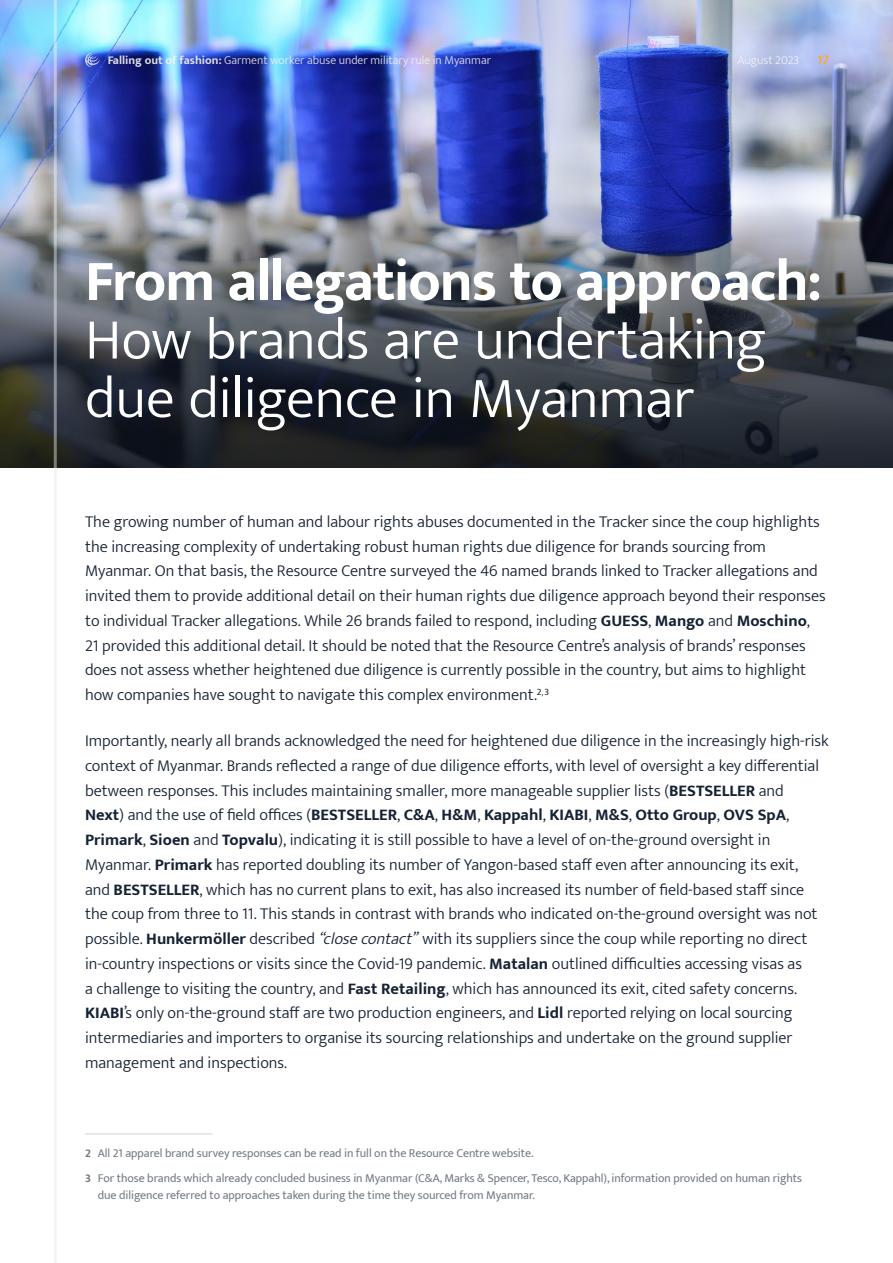
<style>
.page{position:relative;width:893px;height:1263px;background:#fff}
.page>*{position:absolute;margin:0;border:0;box-sizing:border-box;transform-origin:0 0}
.Large_title{font:300 58.5px/58.5px "Mukta";letter-spacing:-.005em;color:#fff}
.Body{font:300 16.5px/24.8px "Mukta";color:#152234}
.t1{font:700 13.5px "Mukta";color:#ffaa23}
.Endnotes{font:12px/16.8px "Mukta";letter-spacing:-.005em;color:#727a85}
.t2{font:300 12px "Mukta";color:#f3f4f5}
.s1{font-weight:700}
.s2{font-style:italic}
</style>
<div class="page">
<img style="left:0;top:0;width:893px;height:198px">
<svg style="left:0;top:198px;width:893px;height:270px;background:#4b515d"></svg>
<hr style="left:54px;top:0;width:3px;height:1263px;background:#e8e9eb">
<svg style="left:85px;top:53px;width:15px;height:14px"></svg>
<hr style="left:85px;top:1133px;width:128px;height:1px;background:#d0d3d6">
<p class="t2" style="left:107px;top:53px;width:385px"><span class="s1">Falling out of fashion:</span> Garment worker abuse under military rule in Myanmar</p>
<p class="t2" style="left:737px;top:53px;width:63px">August 2023</p>
<p class="t1" style="left:817px;top:51px;width:14px">17</p>
<p class="Large_title" style="left:85px;top:251px;width:738px"><span class="s1">From allegations to approach:<br></span>How brands are undertaking due diligence in Myanmar</p>
<p class="Body" style="left:85px;top:509px;width:742px">The growing number of human and labour rights abuses documented in the Tracker since the coup highlights the increasing complexity of undertaking robust human rights due diligence for brands sourcing from Myanmar. On that basis, the Resource Centre surveyed the 46 named brands linked to Tracker allegations and invited them to provide additional detail on their human rights due diligence approach beyond their responses to individual Tracker allegations. While 26 brands failed to respond, including <span class="s1">GUESS</span>, <span class="s1">Mango</span> and <span class="s1">Moschino</span>, 21 provided this additional detail. It should be noted that the Resource Centre’s analysis of brands’ responses does not assess whether heightened due diligence is currently possible in the country, but aims to highlight how companies have sought to navigate this complex environment.<sup>2</sup><sup>,</sup> <sup>3</sup></p>
<p class="Body" style="left:85px;top:728px;width:745px">Importantly, nearly all brands acknowledged the need for heightened due diligence in the increasingly high-risk context of Myanmar. Brands reflected a range of due diligence efforts, with level of oversight a key differential between responses. This includes maintaining smaller, more manageable supplier lists (<span class="s1">BESTSELLER</span> and<br><span class="s1">Next</span>) and the use of field offices (<span class="s1">BESTSELLER</span>, <span class="s1">C&amp;A</span>, <span class="s1">H&amp;M</span>, <span class="s1">Kappahl</span>, <span class="s1">KIABI</span>, <span class="s1">M&amp;S</span>, <span class="s1">Otto Group</span>, <span class="s1">OVS SpA</span>, <span class="s1">Primark</span>, <span class="s1">Sioen</span> and <span class="s1">Topvalu</span>), indicating it is still possible to have a level of on-the-ground oversight in Myanmar. <span class="s1">Primark</span> has reported doubling its number of Yangon-based staff even after announcing its exit,<br>and <span class="s1">BESTSELLER</span>, which has no current plans to exit, has also increased its number of field-based staff since the coup from three to 11. This stands in contrast with brands who indicated on-the-ground oversight was not possible. <span class="s1">Hunkermöller</span> described <span class="s2">“closecontact”</span>with its suppliers since the coup while reporting no direct in-country inspections or visits since the Covid-19 pandemic. <span class="s1">Matalan</span> outlined difficulties accessing visas as<br>a challenge to visiting the country, and <span class="s1">Fast Retailing</span>, which has announced its exit, cited safety concerns.<br><span class="s1">KIABI</span>’s only on-the-ground staff are two production engineers, and <span class="s1">Lidl</span> reported relying on local sourcing intermediaries and importers to organise its sourcing relationships and undertake on the ground supplier management and inspections.</p>
<p class="Endnotes" style="left:85px;top:1144px;width:450px"><span class="s1">2</span> All 21 apparel brand survey responses can be read in full on the Resource Centre website.</p>
<p class="Endnotes" style="left:98px;top:1170px;width:706px;text-indent:-13px"><span class="s1">3</span> For those brands which already concluded business in Myanmar (C&amp;A, Marks &amp; Spencer, Tesco, Kappahl), information provided on human rights due diligence referred to approaches taken during the time they sourced from Myanmar.</p>
</div>
